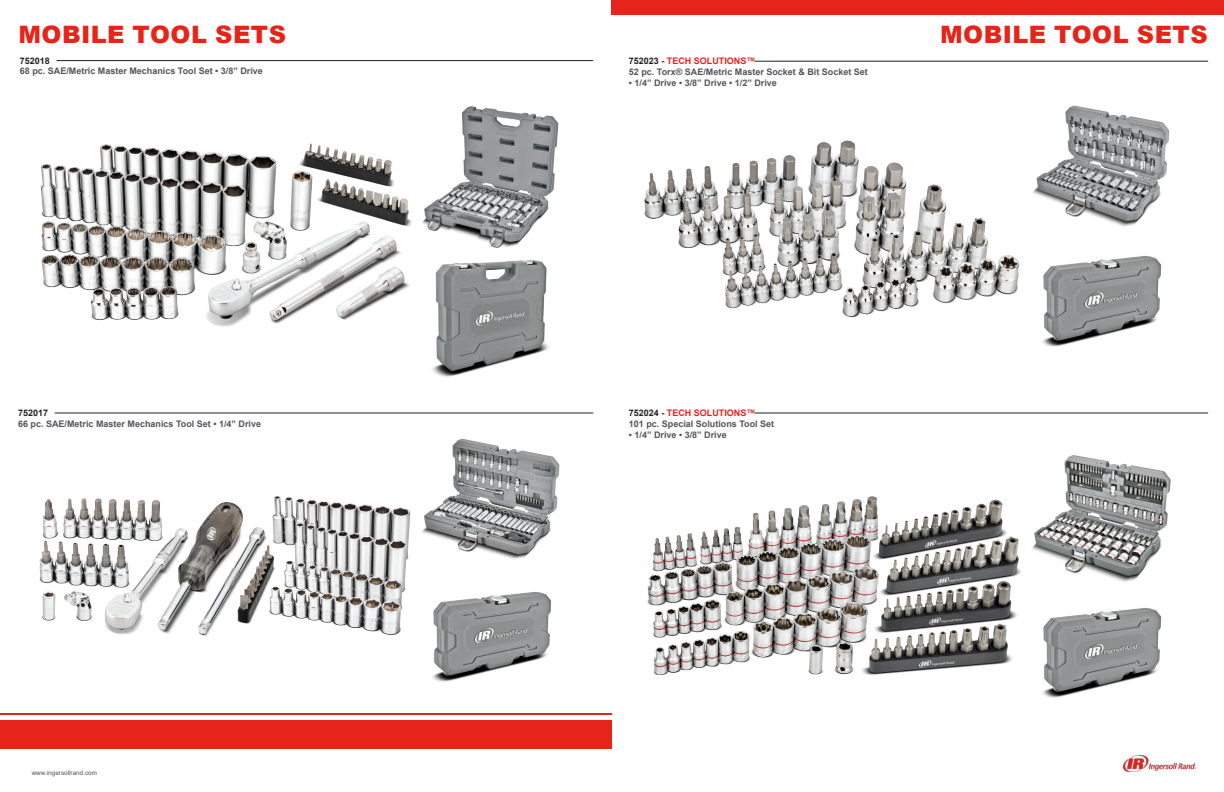
<style>
.page{position:relative;width:1224px;height:792px;background:#fff}
.page>*{position:absolute;margin:0;border:0;box-sizing:border-box;transform-origin:0 0}
.t1{font:900 24px "Arial";letter-spacing:.02em;color:#e72419}
.t2{font:700 9px/10.8px "Arial";color:#54555a}
.t3{font:700 9px "Arial";color:#231f20}
.t4{font:6.4px "Arial";color:#54555a}
.s1{color:#231f20}
.s2{color:#e72419}
</style>
<div class="page">
<hr style="left:755px;top:61px;width:453px;height:1px;background:#231f20">
<hr style="left:755px;top:413px;width:453px;height:1px;background:#231f20">
<img style="left:644px;top:140px;width:376px;height:178px">
<img style="left:647px;top:496px;width:375px;height:179px">
<img style="left:1033px;top:105px;width:137px;height:122px">
<img style="left:1032px;top:455px;width:139px;height:127px">
<img style="left:1042px;top:256px;width:119px;height:91px">
<img style="left:1042px;top:607px;width:119px;height:91px">
<hr style="left:57px;top:60px;width:536px;height:1px;background:#231f20">
<hr style="left:55px;top:413px;width:538px;height:1px;background:#231f20">
<img style="left:40px;top:143px;width:372px;height:184px">
<img style="left:39px;top:496px;width:372px;height:140px">
<img style="left:422px;top:106px;width:137px;height:142px">
<img style="left:422px;top:438px;width:138px;height:121px">
<img style="left:432px;top:260px;width:117px;height:117px">
<img style="left:432px;top:591px;width:119px;height:91px">
<img style="left:1124px;top:756px;width:72px;height:15px">
<div style="left:611px;top:0;width:613px;height:15px;background:#e72419"></div>
<div style="left:0;top:720px;width:612px;height:28px;background:#e72419"></div>
<hr style="left:0;top:713px;width:611px;height:2px;background:#e72419">
<h1 class="t1" style="left:18px;top:17px;width:269px">MOBILE TOOL SETS</h1>
<h1 class="t1" style="left:940px;top:17px;width:269px">MOBILE TOOL SETS</h1>
<p class="t3" style="left:20px;top:54px;width:32px">752018</p>
<p class="t2" style="left:20px;top:66px;width:245px">68 pc. SAE/Metric Master Mechanics Tool Set • 3/8” Drive</p>
<p class="t3" style="left:18px;top:406px;width:32px">752017</p>
<p class="t2" style="left:18px;top:418px;width:245px">66 pc. SAE/Metric Master Mechanics Tool Set • 1/4” Drive</p>
<p class="t4" style="left:32px;top:768px;width:67px">www.ingersollrand.com</p>
<p class="t2" style="left:629px;top:56px;width:241px"><span class="s1">752023 -</span> <span class="s2">TECH SOLUTIONS™<br></span>52 pc. Torx® SAE/Metric Master Socket &amp; Bit Socket Set</p>
<p class="t2" style="left:629px;top:77px;width:150px">• 1/4” Drive • 3/8” Drive • 1/2” Drive</p>
<p class="t2" style="left:629px;top:408px;width:147px"><span class="s1">752024 -</span> <span class="s2">TECH SOLUTIONS™<br></span>101 pc. Special Solutions Tool Set</p>
<p class="t2" style="left:629px;top:429px;width:99px">• 1/4” Drive • 3/8” Drive</p>
</div>
